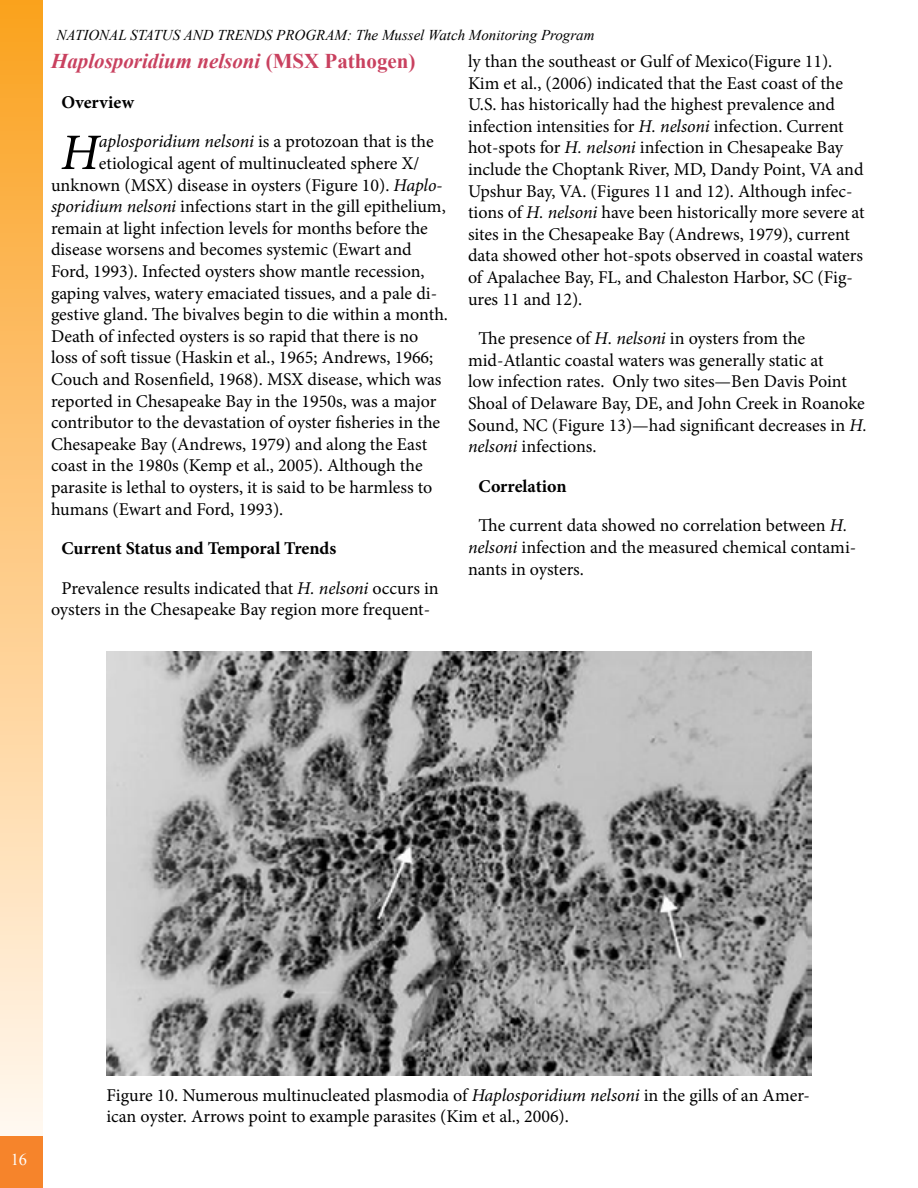
<style>
.page{position:relative;width:918px;height:1188px;background:#fff}
.page>*{position:absolute;margin:0;border:0;box-sizing:border-box;transform-origin:0 0}
.t1{font:italic 51.3px "Minion Pro";color:#000}
.t2{font:italic 700 21px "Times New Roman";color:#c9415f}
.t3{font:18px/21.6px "Minion Pro";color:#000}
.t4{font:700 18px "Minion Pro";letter-spacing:-.005em;color:#000}
.t5{font:16.5px "Times New Roman";color:#fff}
.t6{font:italic 15px "Times New Roman";color:#000}
.s1{font-style:normal}
.s2{font-style:italic}
</style>
<div class="page">
<div style="left:0;top:0;width:42px;height:1186px;background:linear-gradient(to bottom,#fba221,#fffbf9)"></div>
<img style="left:106px;top:652px;width:706px;height:423px">
<div style="left:0;top:1136px;width:42px;height:52px;background:#f6842b"></div>
<p class="t6" style="left:56px;top:25px;width:540px">NATIONAL STATUS AND TRENDS PROGRAM: The Mussel Watch Monitoring Program</p>
<p class="t2" style="left:51px;top:47px;width:366px">Haplosporidium nelsoni <span class="s1">(MSX Pathogen)</span></p>
<p class="t3" style="left:468px;top:51px;width:377px">ly than the southeast or Gulf of Mexico(Figure 11).<br>Kim et al., (2006) indicated that the East coast of the</p>
<p class="t4" style="left:61px;top:89px;width:74px">Overview</p>
<p class="t3" style="left:468px;top:94px;width:369px">U.S. has historically had the highest prevalence and</p>
<p class="t1" style="left:61px;top:118px;width:40px">H</p>
<p class="t3" style="left:468px;top:115px;width:377px">infection intensities for <span class="s2">H. nelsoni</span> infection. Current</p>
<p class="t3" style="left:99px;top:131px;width:336px"><span class="s2">aplosporidium nelsoni</span> is a protozoan that is the</p>
<p class="t3" style="left:468px;top:137px;width:377px">hot-spots for <span class="s2">H. nelsoni</span> infection in Chesapeake Bay</p>
<p class="t3" style="left:99px;top:153px;width:322px">etiological agent of multinucleated sphere X/</p>
<p class="t3" style="left:468px;top:159px;width:397px">include the Choptank River, MD, Dandy Point, VA and</p>
<p class="t3" style="left:51px;top:174px;width:393px">unknown (MSX) disease in oysters (Figure 10). <span class="s2">Haplo-</span></p>
<p class="t3" style="left:51px;top:180px;width:815px;text-indent:417px">Upshur Bay, VA. (Figures 11 and 12). Although infec&shy;<sup>sporidium</sup> <sup>nelsoni</sup> infections start in the gill epithelium, tions of <span class="s2">H. nelsoni</span> have been historically more severe at</p>
<p class="t3" style="left:51px;top:217px;width:378px">remain at light infection levels for months before the</p>
<p class="t3" style="left:468px;top:223px;width:384px">sites in the Chesapeake Bay (Andrews, 1979), current</p>
<p class="t3" style="left:51px;top:239px;width:362px">disease worsens and becomes systemic (Ewart and</p>
<p class="t3" style="left:468px;top:245px;width:397px">data showed other hot-spots observed in coastal waters</p>
<p class="t3" style="left:51px;top:261px;width:375px">Ford, 1993). Infected oysters show mantle recession,</p>
<p class="t3" style="left:468px;top:267px;width:385px">of Apalachee Bay, FL, and Chaleston Harbor, SC (Fig-</p>
<p class="t3" style="left:51px;top:282px;width:387px">gaping valves, watery emaciated tissues, and a pale di-</p>
<p class="t3" style="left:468px;top:288px;width:116px">ures 11 and 12).</p>
<p class="t3" style="left:51px;top:304px;width:399px">gestive gland. The bivalves begin to die within a month.<br>Death of infected oysters is so rapid that there is no</p>
<p class="t3" style="left:479px;top:328px;width:328px">The presence of <span class="s2">H. nelsoni</span> in oysters from the</p>
<p class="t3" style="left:51px;top:347px;width:384px">loss of soft tissue (Haskin et al., 1965; Andrews, 1966;</p>
<p class="t3" style="left:468px;top:349px;width:357px">mid-Atlantic coastal waters was generally static at</p>
<p class="t3" style="left:51px;top:369px;width:392px">Couch and Rosenfield, 1968). MSX disease, which was</p>
<p class="t3" style="left:468px;top:371px;width:380px">low infection rates. Only two sites—Ben Davis Point</p>
<p class="t3" style="left:51px;top:390px;width:387px">reported in Chesapeake Bay in the 1950s, was a major</p>
<p class="t3" style="left:468px;top:393px;width:398px">Shoal of Delaware Bay, DE, and John Creek in Roanoke</p>
<p class="t3" style="left:51px;top:412px;width:391px">contributor to the devastation of oyster fisheries in the</p>
<p class="t3" style="left:468px;top:414px;width:400px">Sound, NC (Figure 13)—had significant decreases in <span class="s2">H.</span></p>
<p class="t3" style="left:51px;top:433px;width:378px">Chesapeake Bay (Andrews, 1979) and along the East</p>
<p class="t3" style="left:468px;top:436px;width:130px"><span class="s2">nelsoni</span> infections.</p>
<p class="t3" style="left:51px;top:455px;width:383px">coast in the 1980s (Kemp et al., 2005). Although the parasite is lethal to oysters, it is said to be harmless to</p>
<p class="t4" style="left:479px;top:473px;width:90px">Correlation</p>
<p class="t3" style="left:51px;top:498px;width:234px">humans (Ewart and Ford, 1993).</p>
<p class="t3" style="left:479px;top:515px;width:370px">The current data showed no correlation between <span class="s2">H.</span></p>
<p class="t4" style="left:61px;top:536px;width:276px">Current Status and Temporal Trends</p>
<p class="t3" style="left:468px;top:537px;width:389px"><span class="s2">nelsoni</span> infection and the measured chemical contami&shy;nants in oysters.</p>
<p class="t3" style="left:51px;top:577px;width:389px;text-align:center">Prevalence results indicated that <span class="s2">H. nelsoni</span> occurs in oysters in the Chesapeake Bay region more frequent-</p>
<p class="t5" style="left:11px;top:1148px;width:18px">16</p>
<p class="t3" style="left:106px;top:1084px;width:704px">Figure 10. Numerous multinucleated plasmodia of <span class="s2">Haplosporidium nelsoni</span> in the gills of an Amer&shy;ican oyster. Arrows point to example parasites (Kim et al., 2006).</p>
</div>
